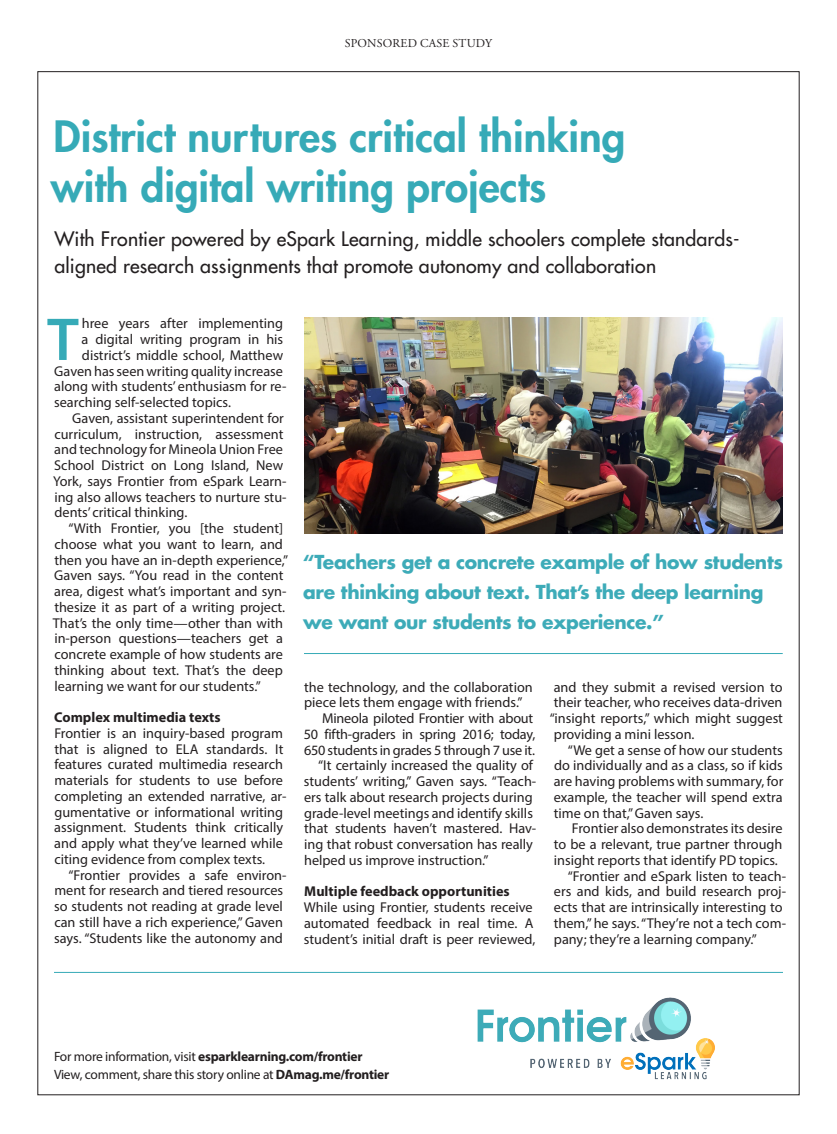
<style>
.page{position:relative;width:837px;height:1134px;background:#fff}
.page>*{position:absolute;margin:0;border:0;box-sizing:border-box;transform-origin:0 0}
.t1{font:600 61.05px "Myriad Pro";color:#36aab7}
.t2{font:800 42px/49.5px "Futura Std";color:#36aab7}
.t3{font:500 19.5px/27px "Futura Std";letter-spacing:.01em;color:#231f20}
.t4{font:700 18.75px/30px "Futura Std";letter-spacing:-.02em;color:#3dabb8}
.t5{font:14.25px/15.8px "Myriad Pro";color:#231f20}
.t6{font:700 14.25px "Myriad Pro";color:#231f20}
.t7{font:13.5px "Myriad Pro";letter-spacing:-.02em;color:#231f20}
.t8{font:700 13.5px "Myriad Pro";letter-spacing:-.02em;color:#231f20}
.t9{font:12px "Adobe Garamond Pro";letter-spacing:.015em;color:#231f20}
.s1{font-weight:400}
.s2{font-weight:700}
</style>
<div class="page">
<hr style="left:54px;top:972px;width:729px;height:1px;background:#36aab7">
<img style="left:305px;top:318px;width:478px;height:216px">
<img style="left:477px;top:997px;width:238px;height:83px">
<hr style="left:304px;top:653px;width:479px;height:1px;background:#36aab7">
<p class="t9" style="left:345px;top:36px;width:149px">SPONSORED CASE STUDY</p>
<p class="t2" style="left:51px;top:112px;width:576px">District nurtures critical thinking with digital writing projects</p>
<p class="t3" style="left:54px;top:225px;width:687px">With Frontier powered by eSpark Learning, middle schoolers complete standards&shy;aligned research assignments that promote autonomy and collaboration</p>
<p class="t1" style="left:47px;top:301px;width:34px">T</p>
<p class="t5" style="left:82px;top:316px;width:203px">hree years after implementing</p>
<p class="t5" style="left:82px;top:331px;width:203px">a digital writing program in his</p>
<p class="t5" style="left:82px;top:347px;width:203px">district’s middle school, Matthew</p>
<p class="t5" style="left:54px;top:363px;width:230px">Gaven has seen writing quality increase</p>
<p class="t5" style="left:54px;top:379px;width:234px">along with students’ enthusiasm for re-</p>
<p class="t5" style="left:54px;top:394px;width:178px">searching self-selected topics.</p>
<p class="t5" style="left:53px;top:410px;width:235px;text-indent:19px">Gaven, assistant superintendent for curriculum, instruction, assessment and technology for Mineola Union Free School District on Long Island, New York, says Frontier from eSpark Learn&shy;ing also allows teachers to nurture stu&shy;dents’ critical thinking.</p>
<p class="t5" style="left:53px;top:520px;width:237px;text-indent:15px">“With Frontier, you [the student] choose what you want to learn, and then you have an in-depth experience,” Gaven says. “You read in the content area, digest what’s important and syn&shy;thesize it as part of a writing project.<br>That’s the only time—other than with in-person questions—teachers get a concrete example of how students are thinking about text. That’s the deep learning we want for our students.”</p>
<p class="t6" style="left:54px;top:708px;width:168px">Complex multimedia texts</p>
<p class="t5" style="left:54px;top:725px;width:234px">Frontier is an inquiry-based program that is aligned to ELA standards. It features curated multimedia research materials for students to use before completing an extended narrative, ar&shy;gumentative or informational writing assignment. Students think critically and apply what they’ve learned while citing evidence from complex texts.</p>
<p class="t5" style="left:54px;top:867px;width:234px;text-indent:14px">“Frontier provides a safe environ&shy;ment for research and tiered resources so students not reading at grade level can still have a rich experience,” Gaven says. “Students like the autonomy and</p>
<p class="t4" style="left:303px;top:547px;width:481px">“Teachers get a concrete example of how students are thinking about text. That’s the deep learning we want our students to experience.”</p>
<p class="t5" style="left:304px;top:679px;width:230px">the technology, and the collaboration piece lets them engage with friends.”</p>
<p class="t5" style="left:304px;top:710px;width:233px;text-indent:18px">Mineola piloted Frontier with about<br>50 fifth-graders in spring 2016; today,<br>650 students in grades 5 through 7 use it.</p>
<p class="t5" style="left:304px;top:757px;width:234px;text-indent:14px">“It certainly increased the quality of students’ writing,” Gaven says. “Teach&shy;ers talk about research projects during grade-level meetings and identify skills that students haven’t mastered. Hav&shy;ing that robust conversation has really helped us improve instruction.”</p>
<p class="t6" style="left:304px;top:882px;width:207px">Multiple feedback opportunities</p>
<p class="t5" style="left:304px;top:899px;width:233px">While using Frontier, students receive automated feedback in real time. A student’s initial draft is peer reviewed,</p>
<p class="t5" style="left:550px;top:679px;width:235px;text-align:justify">and they submit a revised version to their teacher, who receives data-driven “insight reports,” which might suggest providing a mini lesson.</p>
<p class="t5" style="left:554px;top:742px;width:231px;text-align:justify;text-indent:14px">“We get a sense of how our students do individually and as a class, so if kids are having problems with summary, for example, the teacher will spend extra time on that,” Gaven says.</p>
<p class="t5" style="left:554px;top:820px;width:230px;text-align:justify;text-indent:18px">Frontier also demonstrates its desire to be a relevant, true partner through insight reports that identify PD topics.</p>
<p class="t5" style="left:554px;top:868px;width:234px;text-indent:14px">“Frontier and eSpark listen to teach&shy;ers and kids, and build research proj&shy;ects that are intrinsically interesting to them,” he says. “They’re not a tech com&shy;pany; they’re a learning company.”</p>
<p class="t8" style="left:54px;top:1048px;width:310px"><span class="s1">For more information, visit</span> esparklearning.com/frontier</p>
<p class="t7" style="left:54px;top:1066px;width:337px">View, comment, share this story online at <span class="s2">DAmag.me/frontier</span></p>
</div>
